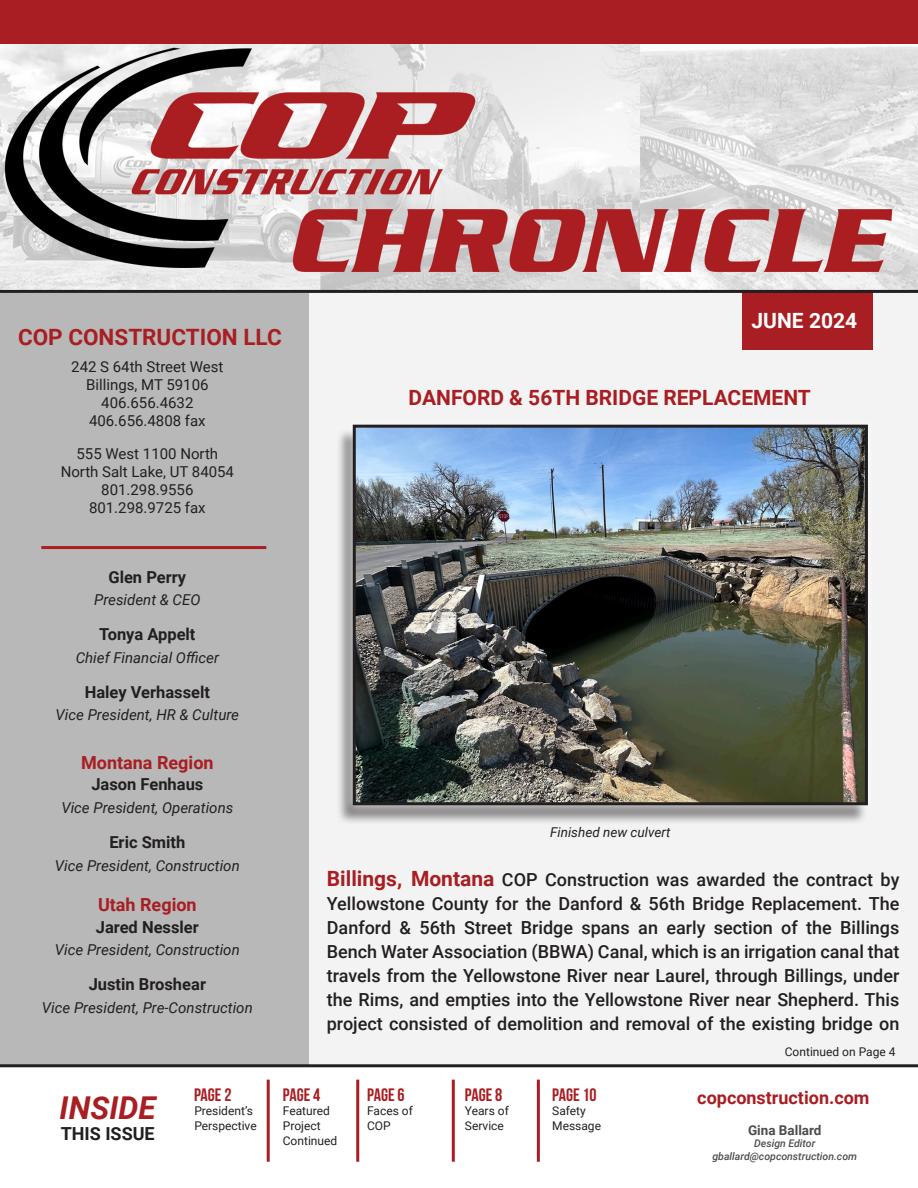
<style>
.page{position:relative;width:918px;height:1188px;background:#fff}
.page>*{position:absolute;margin:0;border:0;box-sizing:border-box;transform-origin:0 0}
.t1{font:italic 700 31.5px "Roboto";color:#a81e22}
.t2{font:700 22.5px "Roboto";color:#a81e22}
.t3{font:700 21px "Roboto";color:#a81e22}
.t4{font:700 21px "Roboto";color:#fff}
.Chronicle_Body{font:500 18px/24px "Roboto";color:#231f20;text-align:justify}
.t5{font:700 18px "Roboto";color:#a81e22}
.t6{font:18px "Bebas Neue";color:#a81e22}
.t7{font:700 18px "Roboto";color:#231f20}
.t8{font:700 16.5px "Roboto";color:#231f20}
.t9{font:italic 15px "Roboto";color:#231f20}
.t10{font:15px "Roboto";color:#231f20}
.t11{font:italic 13.5px "Roboto";color:#231f20}
.t12{font:700 13.5px "Roboto";color:#4d4d4d}
.t13{font:12px/15px "Roboto";color:#231f20}
.t14{font:italic 500 10.5px "Roboto";color:#4d4d4d}
.s1{font-weight:700;font-size:21px;color:#a81e22}
</style>
<div class="page">
<div style="left:308px;top:291px;width:610px;height:773px;background:#f3f3f3"></div>
<div style="left:0;top:293px;width:308px;height:771px;background:#b8b8b8"></div>
<div style="left:742px;top:293px;width:131px;height:57px;background:#a81e22"></div>
<div style="left:336px;top:428px;width:531px;height:397px;background:#231f20;opacity:.51"></div>
<div style="left:344px;top:416px;width:533px;height:398px;background:#fff;opacity:.75"></div>
<img style="left:357px;top:429px;width:507px;height:372px">
<div style="left:353px;top:425px;width:515px;height:380px;border:3px solid #231f20"></div>
<hr style="left:267px;top:1080px;width:3px;height:82px;background:#a81e22">
<hr style="left:356px;top:1080px;width:3px;height:82px;background:#a81e22">
<hr style="left:452px;top:1080px;width:3px;height:82px;background:#a81e22">
<hr style="left:41px;top:546px;width:225px;height:3px;background:#a81e22">
<hr style="left:537px;top:1080px;width:3px;height:82px;background:#a81e22">
<hr style="left:0;top:1064px;width:918px;height:3px;background:#231f20">
<img style="left:0;top:43px;width:918px;height:247px">
<div style="left:0;top:0;width:918px;height:43px;background:#a81e22"></div>
<hr style="left:0;top:290px;width:918px;height:3px;background:#231f20">
<p class="t2" style="left:18px;top:321px;width:265px">COP CONSTRUCTION LLC</p>
<p class="t10" style="left:71px;top:356px;width:154px">242 S 64th Street West</p>
<p class="t10" style="left:86px;top:374px;width:124px">Billings, MT 59106</p>
<p class="t10" style="left:101px;top:392px;width:94px">406.656.4632</p>
<p class="t10" style="left:89px;top:410px;width:118px">406.656.4808 fax</p>
<p class="t10" style="left:77px;top:443px;width:143px">555 West 1100 North</p>
<p class="t10" style="left:61px;top:461px;width:175px">North Salt Lake, UT 84054</p>
<p class="t10" style="left:101px;top:479px;width:94px">801.298.9556</p>
<p class="t10" style="left:89px;top:497px;width:118px">801.298.9725 fax</p>
<p class="t8" style="left:108px;top:565px;width:79px">Glen Perry</p>
<p class="t9" style="left:94px;top:589px;width:108px">President &amp; CEO</p>
<p class="t8" style="left:99px;top:623px;width:98px">Tonya Appelt</p>
<p class="t9" style="left:76px;top:647px;width:145px">Chief Financial Officer</p>
<p class="t8" style="left:85px;top:680px;width:127px">Haley Verhasselt</p>
<p class="t9" style="left:56px;top:704px;width:185px">Vice President, HR &amp; Culture</p>
<p class="t5" style="left:81px;top:750px;width:134px">Montana Region</p>
<p class="t8" style="left:91px;top:773px;width:114px">Jason Fenhaus</p>
<p class="t9" style="left:61px;top:797px;width:173px">Vice President, Operations</p>
<p class="t8" style="left:109px;top:831px;width:78px">Eric Smith</p>
<p class="t9" style="left:55px;top:855px;width:186px">Vice President, Construction</p>
<p class="t5" style="left:98px;top:892px;width:100px">Utah Region</p>
<p class="t8" style="left:96px;top:915px;width:105px">Jared Nessler</p>
<p class="t9" style="left:55px;top:939px;width:186px">Vice President, Construction</p>
<p class="t8" style="left:89px;top:973px;width:119px">Justin Broshear</p>
<p class="t9" style="left:42px;top:997px;width:212px">Vice President, Pre-Construction</p>
<p class="t4" style="left:752px;top:306px;width:107px">JUNE 2024</p>
<p class="t3" style="left:409px;top:383px;width:404px">DANFORD &amp; 56TH BRIDGE REPLACEMENT</p>
<p class="t11" style="left:550px;top:823px;width:122px">Finished new culvert</p>
<p class="Chronicle_Body" style="left:327px;top:867px;width:574px"><span class="s1">Billings, Montana</span> COP Construction was awarded the contract by Yellowstone County for the Danford &amp; 56th Bridge Replacement. The Danford &amp; 56th Street Bridge spans an early section of the Billings Bench Water Association (BBWA) Canal, which is an irrigation canal that travels from the Yellowstone River near Laurel, through Billings, under the Rims, and empties into the Yellowstone River near Shepherd. This project consisted of demolition and removal of the existing bridge on</p>
<p class="t13" style="left:785px;top:1044px;width:112px">Continued on Page 4</p>
<p class="t1" style="left:60px;top:1086px;width:98px">INSIDE</p>
<p class="t7" style="left:61px;top:1121px;width:96px">THIS ISSUE</p>
<p class="t6" style="left:194px;top:1084px;width:39px">PAGE 2</p>
<p class="t13" style="left:194px;top:1103px;width:60px">President’s</p>
<p class="t13" style="left:194px;top:1118px;width:64px">Perspective</p>
<p class="t6" style="left:283px;top:1084px;width:39px">PAGE 4</p>
<p class="t13" style="left:283px;top:1103px;width:56px">Featured<br>Project<br>Continued</p>
<p class="t6" style="left:367px;top:1084px;width:39px">PAGE 6</p>
<p class="t13" style="left:367px;top:1103px;width:47px">Faces of</p>
<p class="t13" style="left:367px;top:1118px;width:25px">COP</p>
<p class="t6" style="left:465px;top:1084px;width:39px">PAGE 8</p>
<p class="t13" style="left:465px;top:1103px;width:45px">Years of</p>
<p class="t13" style="left:465px;top:1118px;width:41px">Service</p>
<p class="t6" style="left:552px;top:1084px;width:46px">PAGE 10</p>
<p class="t13" style="left:552px;top:1103px;width:50px">Safety<br>Message</p>
<p class="t5" style="left:697px;top:1085px;width:174px">copconstruction.com</p>
<p class="t12" style="left:748px;top:1121px;width:75px">Gina Ballard</p>
<p class="t14" style="left:754px;top:1136px;width:63px">Design Editor</p>
<p class="t14" style="left:712px;top:1149px;width:146px">gballard@copconstruction.com</p>
</div>
